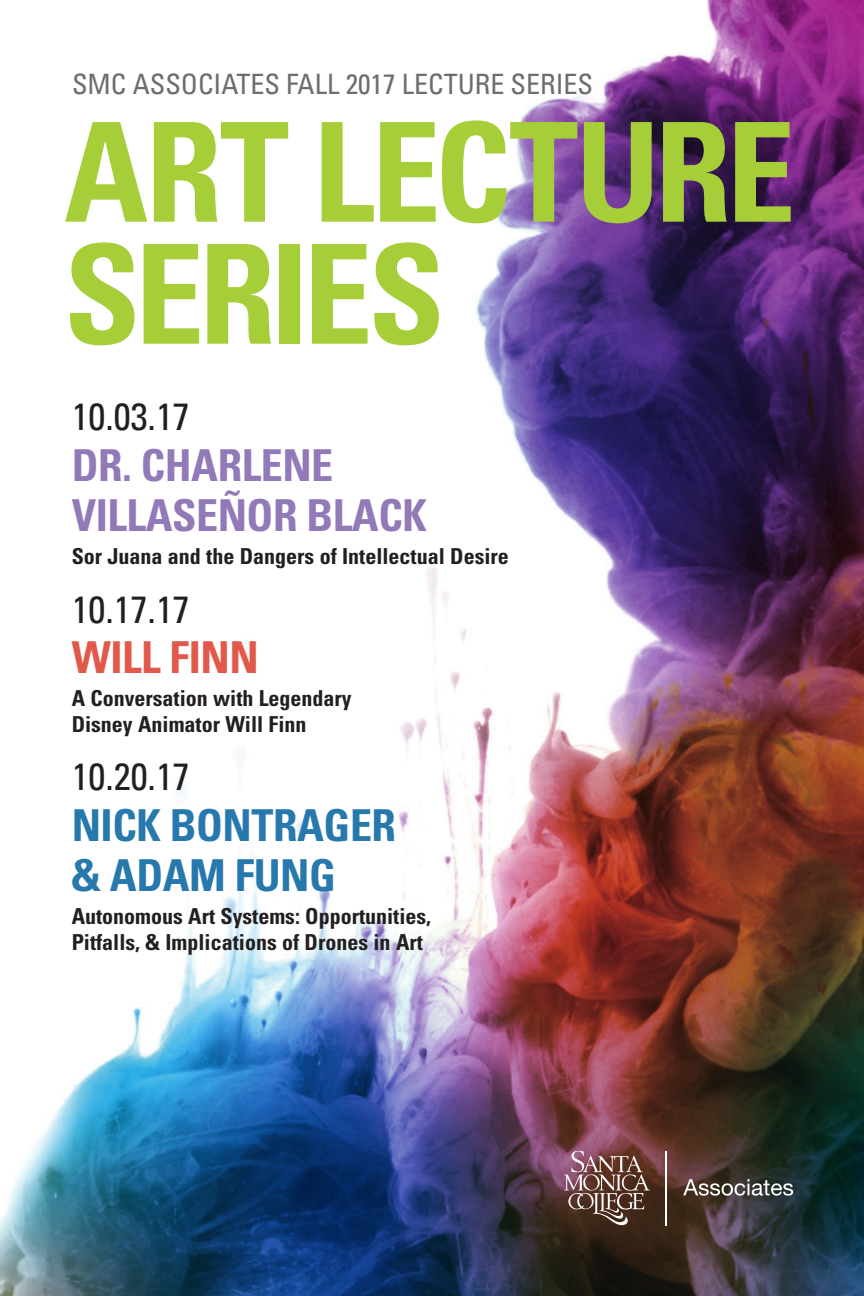
<style>
.page{position:relative;width:864px;height:1296px;background:#fff}
.page>*{position:absolute;margin:0;border:0;box-sizing:border-box;transform-origin:0 0}
.t1{font:700 condensed 138px/122px "Univers";letter-spacing:-.035em;color:#a6ce39}
.t2{font:700 condensed 44px/50.4px "Univers";letter-spacing:-.01em;color:#9279b7}
.t3{font:700 condensed 44px/50.4px "Univers";letter-spacing:-.01em;color:#2678ad}
.t4{font:700 condensed 44px "Univers";letter-spacing:-.01em;color:#e1594a}
.t5{font:condensed 38px "Univers";color:#231f20}
.t6{font:condensed 28px "Univers";color:#6c6d70}
.t7{font:700 condensed 22px/26px "Univers";color:#231f20}
</style>
<div class="page">
<img style="left:0;top:0;width:864px;height:1296px">
<svg style="left:564px;top:1150px;width:86px;height:75px;background:#775751"></svg>
<hr style="left:665px;top:1151px;width:2px;height:74px;background:#fff">
<svg style="left:683px;top:1179px;width:110px;height:17px"></svg>
<p class="t6" style="left:72px;top:67px;width:523px">SMC ASSOCIATES FALL 2017 LECTURE SERIES</p>
<h1 class="t1" style="left:64px;top:111px;width:733px">ART LECTURE<br>SERIES</h1>
<h3 class="t5" style="left:72px;top:393px;width:120px">10.03.17</h3>
<h2 class="t2" style="left:72px;top:440px;width:357px">DR. CHARLENE<br>VILLASEÑOR BLACK</h2>
<p class="t7" style="left:72px;top:544px;width:439px">Sor Juana and the Dangers of Intellectual Desire</p>
<h3 class="t5" style="left:72px;top:585px;width:120px">10.17.17</h3>
<h2 class="t4" style="left:72px;top:630px;width:189px">WILL FINN</h2>
<p class="t7" style="left:72px;top:685px;width:282px">A Conversation with Legendary<br>Disney Animator Will Finn</p>
<h3 class="t5" style="left:72px;top:753px;width:120px">10.20.17</h3>
<h2 class="t3" style="left:72px;top:800px;width:326px">NICK BONTRAGER &amp; ADAM FUNG</h2>
<p class="t7" style="left:72px;top:904px;width:361px">Autonomous Art Systems: Opportunities,<br>Pitfalls, &amp; Implications of Drones in Art</p>
</div>
